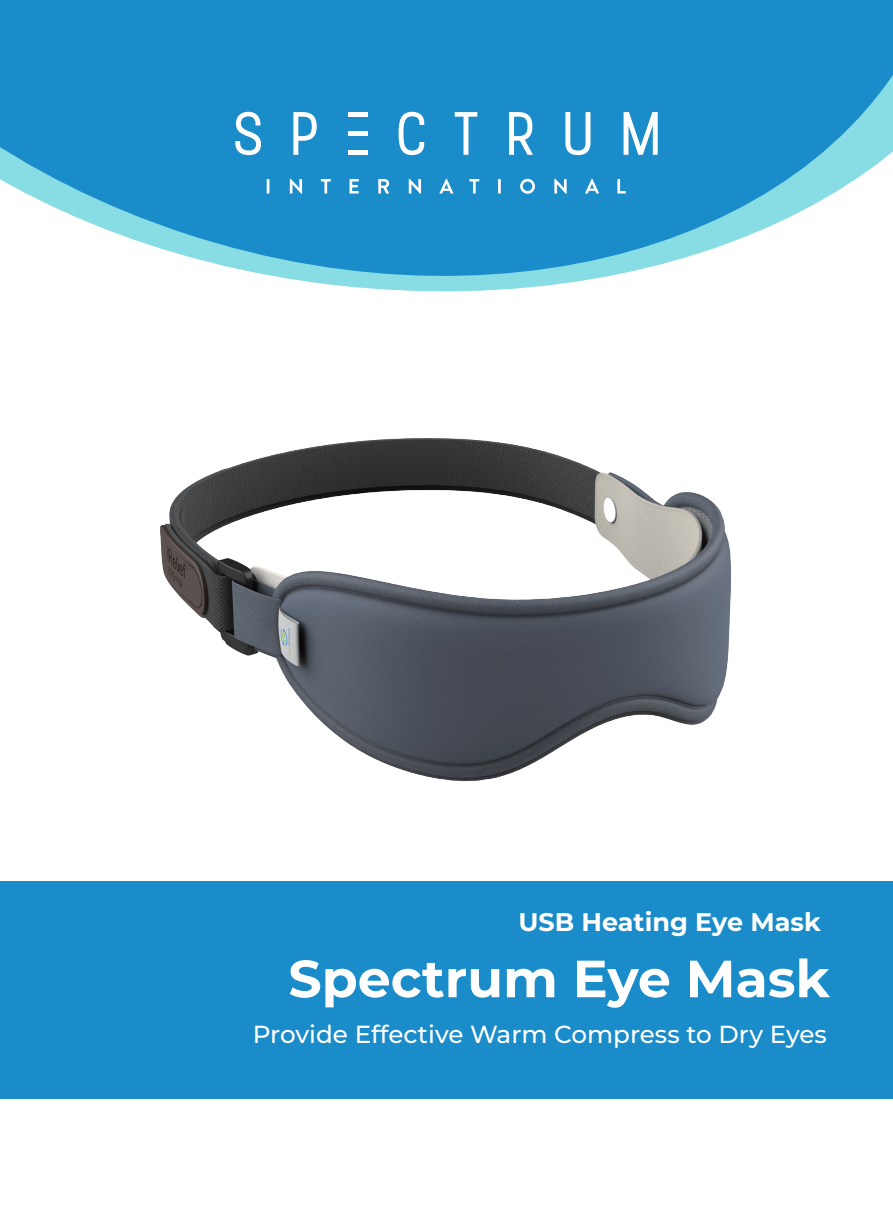
<style>
.page{position:relative;width:893px;height:1212px;background:#fff}
.page>*{position:absolute;margin:0;border:0;box-sizing:border-box;transform-origin:0 0}
.t1{font:700 52.2px "Montserrat";color:#fff}
.t2{font:700 25.5px "Montserrat";color:#fff}
.t3{font:500 24.75px "Montserrat";color:#fff}
</style>
<div class="page">
<svg style="left:0;top:0;width:893px;height:292px;background:#44a3d3"></svg>
<hr style="left:0;top:1020px;width:1px;height:153px;background:#3687c8">
<div style="left:348px;top:112px;width:20px;height:5px;background:#fff"></div>
<svg style="left:267px;top:179px;width:2px;height:15px"></svg>
<svg style="left:290px;top:179px;width:12px;height:15px"></svg>
<svg style="left:321px;top:179px;width:10px;height:15px"></svg>
<svg style="left:349px;top:179px;width:10px;height:15px"></svg>
<svg style="left:378px;top:179px;width:11px;height:15px"></svg>
<svg style="left:409px;top:179px;width:12px;height:15px"></svg>
<svg style="left:439px;top:179px;width:14px;height:15px"></svg>
<svg style="left:469px;top:179px;width:10px;height:15px"></svg>
<hr style="left:498px;top:179px;width:3px;height:15px;background:#fff">
<svg style="left:520px;top:179px;width:15px;height:15px"></svg>
<svg style="left:554px;top:179px;width:13px;height:15px"></svg>
<svg style="left:585px;top:179px;width:14px;height:15px"></svg>
<svg style="left:617px;top:179px;width:9px;height:15px"></svg>
<svg style="left:235px;top:112px;width:26px;height:43px"></svg>
<svg style="left:293px;top:112px;width:24px;height:43px"></svg>
<svg style="left:399px;top:112px;width:25px;height:43px"></svg>
<svg style="left:455px;top:112px;width:22px;height:43px"></svg>
<svg style="left:509px;top:112px;width:24px;height:43px"></svg>
<svg style="left:565px;top:112px;width:25px;height:43px"></svg>
<svg style="left:624px;top:112px;width:34px;height:43px"></svg>
<div style="left:348px;top:131px;width:20px;height:5px;background:#fff"></div>
<div style="left:348px;top:150px;width:20px;height:5px;background:#fff"></div>
<div style="left:0;top:881px;width:893px;height:217px;background:#1a8cc9"></div>
<img style="left:160px;top:438px;width:571px;height:343px">
<p class="t2" style="left:518px;top:904px;width:304px">USB Heating Eye Mask</p>
<h1 class="t1" style="left:288px;top:941px;width:543px">Spectrum Eye Mask</h1>
<p class="t3" style="left:253px;top:1017px;width:576px">Provide Effective Warm Compress to Dry Eyes</p>
</div>
